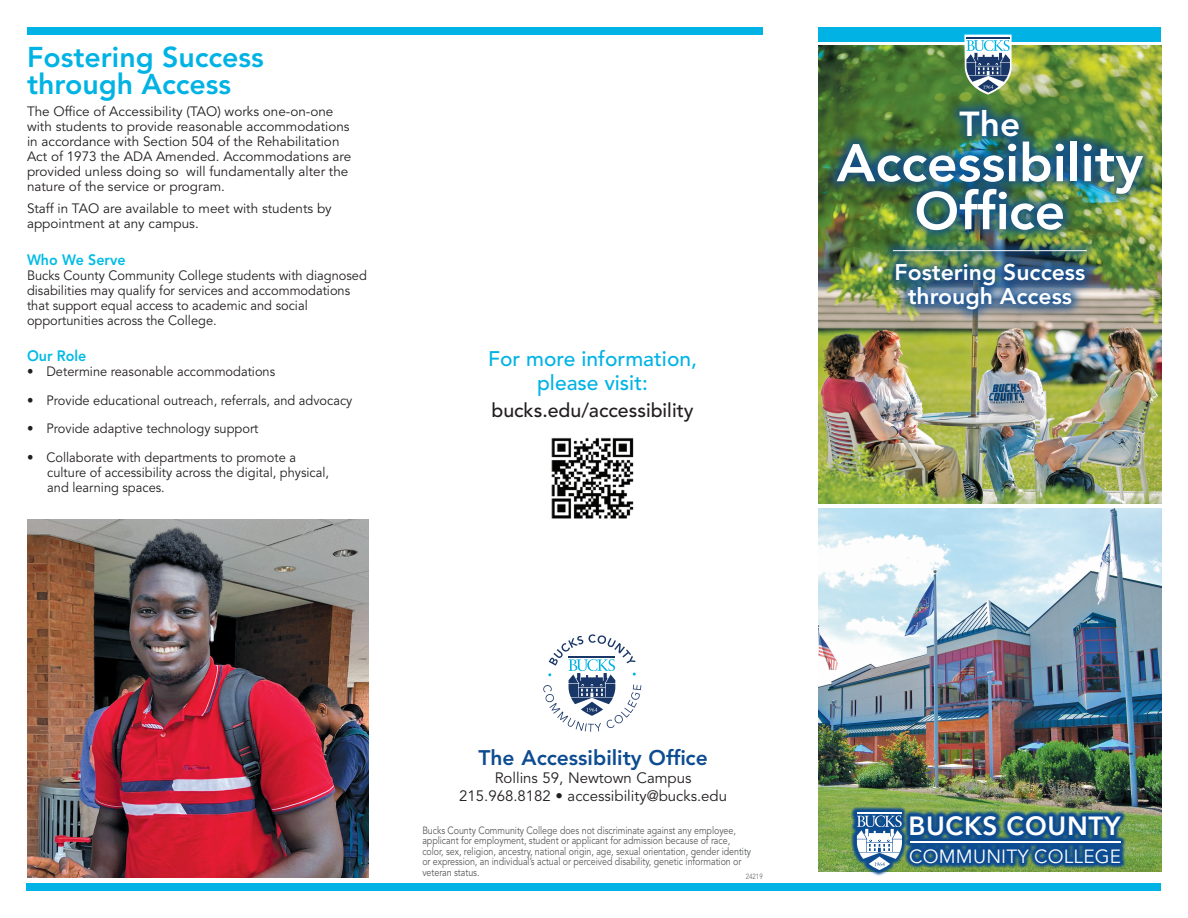
<style>
.page{position:relative;width:1188px;height:918px;background:#fff}
.page>*{position:absolute;margin:0;border:0;box-sizing:border-box;transform-origin:0 0}
.t1{font:800 52.5px/48px "Avenir LT Std";color:#fff;text-align:center}
.t2{font:800 34.5px "Avenir LT Std";color:#fff}
.t3{font:800 28.5px/27px "Avenir LT Std";color:#00b3e4}
.t4{font:800 26.1px "Avenir LT Std";letter-spacing:.025em;color:#fff}
.t5{font:800 22.5px/24px "Avenir LT Std";color:#fff;text-align:center}
.t6{font:500 21px/24px "Avenir LT Std";color:#00b3e4;text-align:center}
.t7{font:800 21px "Avenir LT Std";color:#0d4c91}
.t8{font:500 19.5px "Avenir LT Std";color:#231f20}
.t9{font:18.9px "Avenir LT Std";letter-spacing:.01em;color:#fff}
.t10{font:15px/18px "Avenir LT Std";color:#231f20;text-align:center}
.t11{font:800 15px "Avenir LT Std";color:#02bce5;scale:.95 1}
.t12{font:13.5px/15px "Avenir LT Std";color:#231f20;scale:.95 1}
.t13{font:13.5px/15px "Avenir LT Std";color:#231f20}
.t14{font:10.5px/10.5px "Avenir LT Std";letter-spacing:-.005em;color:#57585a;scale:.85 1}
.t15{font:7.5px "Avenir LT Std";color:#6c6d70;scale:.82 1}
</style>
<div class="page">
<img style="left:819px;top:508px;width:342px;height:363px">
<img style="left:819px;top:46px;width:342px;height:458px">
<div style="left:824px;top:98px;width:332px;height:225px;background:#0d4c91;opacity:.84"></div>
<hr style="left:893px;top:250px;width:194px;height:1px;background:#fff">
<div style="left:27px;top:27px;width:736px;height:7px;background:#00b3e4"></div>
<div style="left:819px;top:27px;width:342px;height:15px;background:#00b3e4"></div>
<div style="left:27px;top:884px;width:1134px;height:7px;background:#00b3e4"></div>
<svg style="left:851px;top:806px;width:276px;height:70px;background:#3e7188"></svg>
<hr style="left:857px;top:812px;width:45px;height:2px;background:#fff">
<svg style="left:857px;top:816px;width:45px;height:54px"></svg>
<hr style="left:910px;top:841px;width:210px;height:1px;background:#fff">
<svg style="left:964px;top:35px;width:49px;height:60px"></svg>
<img style="left:27px;top:520px;width:341px;height:358px">
<img style="left:551px;top:437px;width:83px;height:82px">
<svg style="left:543px;top:634px;width:98px;height:98px"></svg>
<h3 class="t3" style="left:27px;top:44px;width:238px">Fostering Success through Access</h3>
<p class="t13" style="left:27px;top:104px;width:326px">The Office of Accessibility (TAO) works one-on-one with students to provide reasonable accommodations in accordance with Section 504 of the Rehabilitation Act of 1973 the ADA Amended. Accommodations are provided unless doing so will fundamentally alter the nature of the service or program.</p>
<p class="t13" style="left:27px;top:201px;width:306px">Staff in TAO are available to meet with students by appointment at any campus.</p>
<p class="t11" style="left:27px;top:251px;width:105px">Who We Serve</p>
<p class="t12" style="left:27px;top:268px;width:359px">Bucks County Community College students with diagnosed disabilities may qualify for services and accommodations that support equal access to academic and social opportunities across the College.</p>
<p class="t11" style="left:27px;top:347px;width:64px">Our Role</p>
<p class="t12" style="left:27px;top:365px;width:263px">• Determine reasonable accommodations</p>
<p class="t12" style="left:27px;top:393px;width:344px">• Provide educational outreach, referrals, and advocacy</p>
<p class="t12" style="left:27px;top:422px;width:245px">• Provide adaptive technology support</p>
<p class="t12" style="left:47px;top:450px;width:298px;text-indent:-20px">• Collaborate with departments to promote a culture of accessibility across the digital, physical, and learning spaces.</p>
<h3 class="t6" style="left:488px;top:347px;width:210px">For more information, please visit:</h3>
<h3 class="t8" style="left:491px;top:399px;width:204px">bucks.edu/accessibility</h3>
<h2 class="t2" style="left:960px;top:104px;width:62px">The</h2>
<h1 class="t1" style="left:837px;top:139px;width:308px">Accessibility<br>Office</h1>
<h3 class="t5" style="left:895px;top:260px;width:192px">Fostering Success through Access</h3>
<h3 class="t7" style="left:479px;top:745px;width:231px">The Accessibility Office</h3>
<p class="t10" style="left:459px;top:769px;width:269px">Rollins 59, Newtown Campus<br>215.968.8182 • accessibility@bucks.edu</p>
<p class="t14" style="left:422px;top:825px;width:388px">Bucks County Community College does not discriminate against any employee, applicant for employment, student or applicant for admission because of race, color, sex, religion, ancestry, national origin, age, sexual orientation, gender identity or expression, an individual’s actual or perceived disability, genetic information or veteran status.</p>
<p class="t15" style="left:746px;top:872px;width:22px">24219</p>
<h3 class="t4" style="left:909px;top:810px;width:213px">BUCKS COUNTY</h3>
<h3 class="t9" style="left:909px;top:846px;width:213px">COMMUNITY COLLEGE</h3>
</div>
